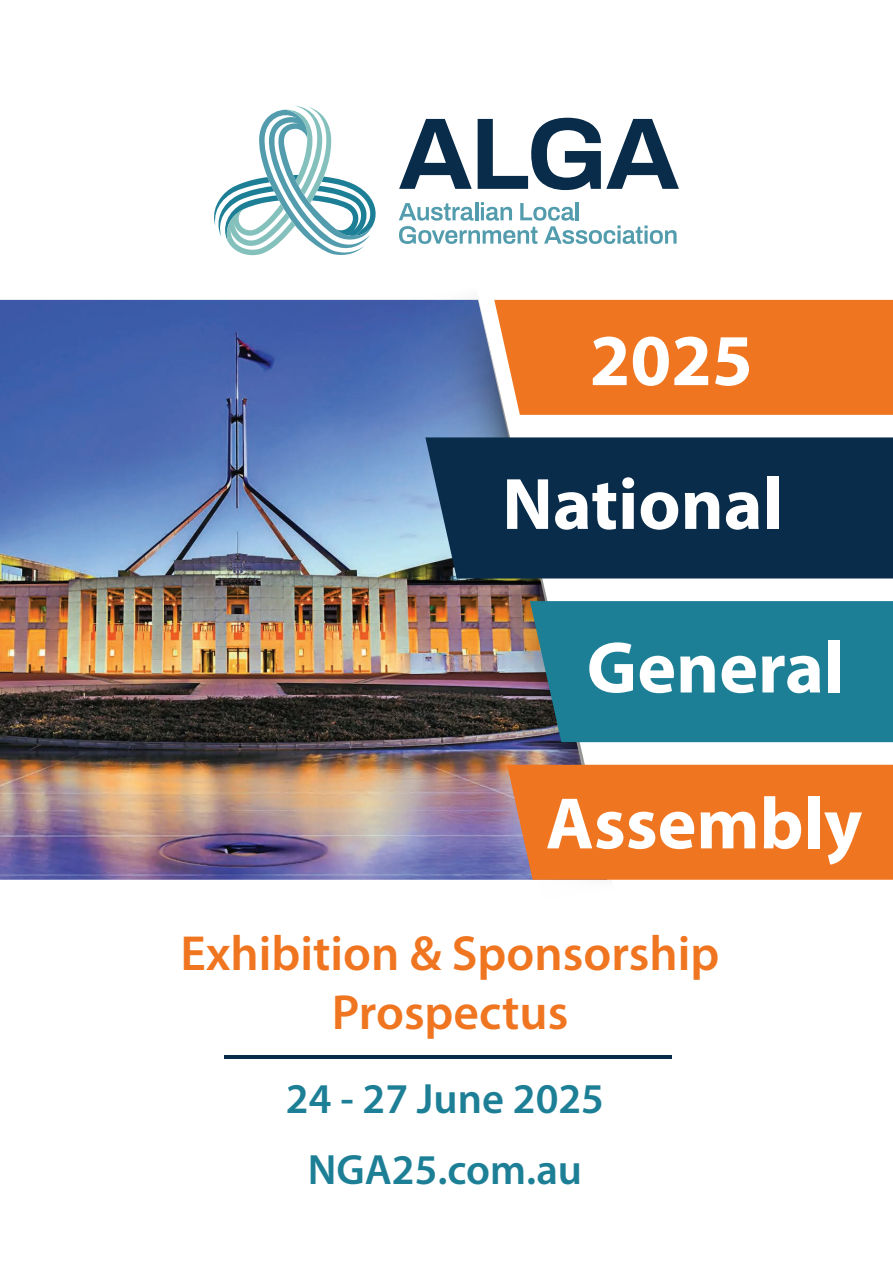
<style>
.page{position:relative;width:893px;height:1263px;background:#fff}
.page>*{position:absolute;margin:0;border:0;box-sizing:border-box;transform-origin:0 0}
.t1{font:700 73.5px/143.7px "Myriad Pro";color:#fff}
.t2{font:600 49.5px/59.4px "Myriad Pro";color:#f07520;text-align:center}
.t3{font:600 42.45px/70.5px "Myriad Pro";color:#1d7f96;text-align:center}
</style>
<div class="page">
<img style="left:0;top:300px;width:399px;height:580px">
<img style="left:399px;top:295px;width:214px;height:585px">
<div style="left:494px;top:300px;width:399px;height:115px;background:#f07520"></div>
<div style="left:425px;top:437px;width:468px;height:141px;background:#082c49"></div>
<div style="left:530px;top:601px;width:363px;height:141px;background:#1d7f96"></div>
<div style="left:507px;top:765px;width:386px;height:115px;background:#f07520"></div>
<hr style="left:225px;top:1055px;width:447px;height:3px;background:#082c49">
<svg style="left:399px;top:119px;width:73px;height:70px"></svg>
<svg style="left:478px;top:118px;width:201px;height:72px"></svg>
<svg style="left:399px;top:202px;width:278px;height:42px"></svg>
<svg style="left:214px;top:106px;width:162px;height:150px"></svg>
<h1 class="t1" style="left:502px;top:286px;width:282px;text-indent:87px">2025<br>National</h1>
<h1 class="t1" style="left:546px;top:587px;width:318px;line-height:155.9px;text-align:center">General<br>Assembly</h1>
<p class="t2" style="left:181px;top:922px;width:540px">Exhibition &amp; Sponsorship<br>Prospectus</p>
<p class="t3" style="left:286px;top:1062px;width:320px">24 - 27 June 2025<br>NGA25.com.au</p>
</div>
